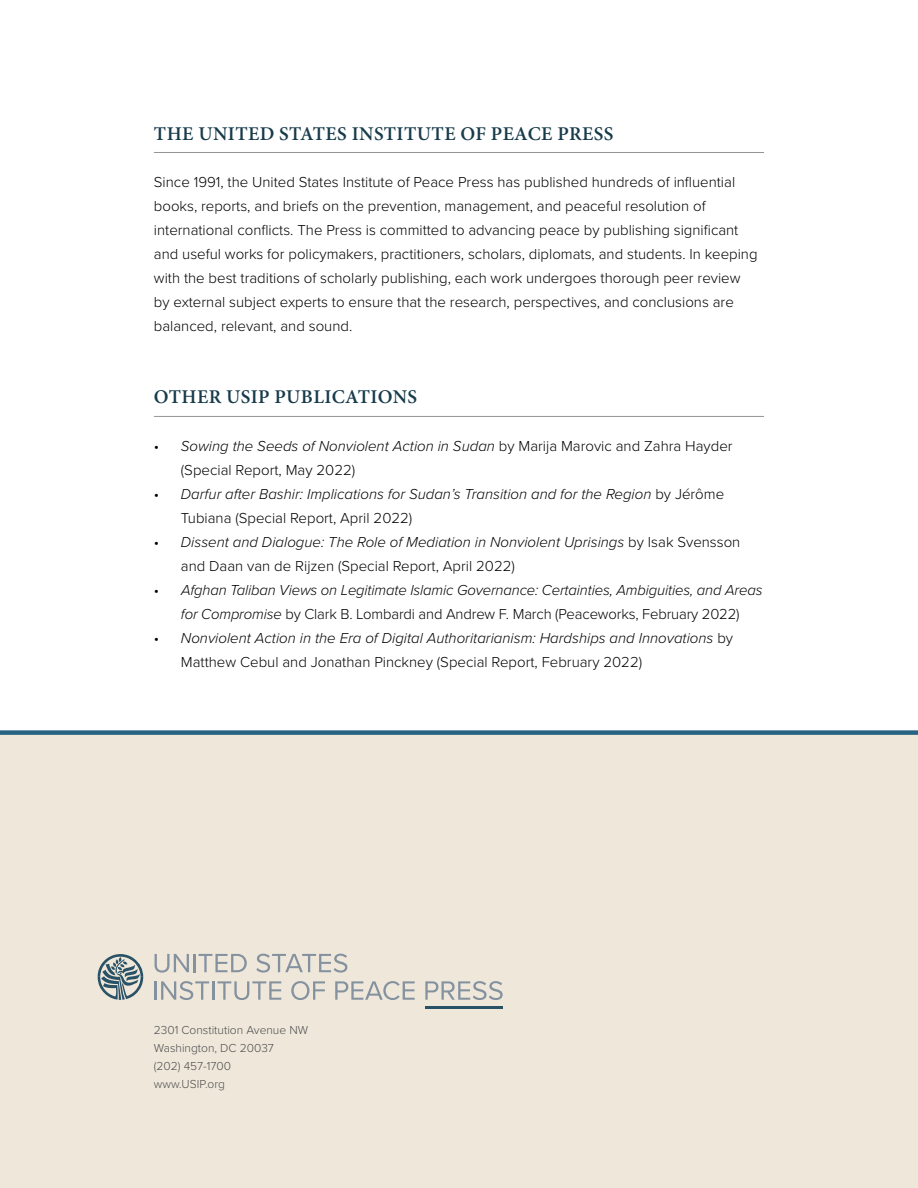
<style>
.page{position:relative;width:918px;height:1188px;background:#fff}
.page>*{position:absolute;margin:0;border:0;box-sizing:border-box;transform-origin:0 0}
.t1{font:600 19.5px "Minion Pro";letter-spacing:.02em;color:#183b4b}
.t2{font:300 15px/24px "Proxima Nova";color:#000}
.t3{font:italic 300 15px/24px "Proxima Nova";color:#000}
.t4{font:300 12px/18px "Proxima Nova";color:#4d4d4f}
.s1{font-style:italic}
.s2{font-style:normal}
</style>
<div class="page">
<div style="left:0;top:733px;width:918px;height:455px;background:#eee7da"></div>
<div style="left:0;top:730px;width:918px;height:5px;background:#276383"></div>
<hr style="left:154px;top:152px;width:610px;height:1px;background:#939598">
<hr style="left:154px;top:416px;width:610px;height:1px;background:#939598">
<svg style="left:98px;top:954px;width:45px;height:46px"></svg>
<hr style="left:425px;top:1006px;width:78px;height:3px;background:#2a5266">
<svg style="left:155px;top:954px;width:34px;height:19px"></svg>
<hr style="left:193px;top:954px;width:3px;height:18px;background:#84919f">
<svg style="left:199px;top:954px;width:48px;height:18px"></svg>
<svg style="left:256px;top:954px;width:91px;height:19px"></svg>
<svg style="left:155px;top:981px;width:126px;height:19px"></svg>
<svg style="left:291px;top:981px;width:34px;height:19px"></svg>
<svg style="left:335px;top:981px;width:80px;height:19px"></svg>
<svg style="left:425px;top:981px;width:78px;height:19px"></svg>
<h1 class="t1" style="left:154px;top:120px;width:461px">THE UNITED STATES INSTITUTE OF PEACE PRESS</h1>
<p class="t2" style="left:154px;top:169px;width:605px">Since 1991, the U nited States Institute of Peace Press has published hundreds of influential books, reports, and briefs on the prevention, management, and peaceful resolution of international conflicts. The Press is committed to advancing peace by publishing significant and useful works for policymakers, practitioners, scholars, diplomats, and students. In keeping with the best traditions of scholarly publishing, each work undergoes thorough peer review by external subject experts to ensure that the research, perspectives, and conclusions are balanced, relevant, and sound.</p>
<h1 class="t1" style="left:154px;top:383px;width:265px">OTHER USIP PUBLICATIONS</h1>
<p class="t2" style="left:181px;top:433px;width:553px;text-indent:-27px">• <span class="s1">Sowing the Seeds of Nonviolent Action in Sudan</span> by Marija Marovic and Zahra Hayder (Special Report, May 2022)</p>
<p class="t3" style="left:181px;top:481px;width:545px;text-indent:-27px"><span class="s2">•</span> Darfur after Bashir: Implications for Sudan’s Transition and for the Region <span class="s2">by Jérôme<br>Tubiana (Special Report, April 2022)</span></p>
<p class="t2" style="left:181px;top:529px;width:561px;text-indent:-27px">• <span class="s1">Dissent and Dialogue: The Role of Mediation in Nonviolent Uprisings</span> by Isak Svensson and Daan van de Rijzen (Special Report, April 2022)</p>
<p class="t3" style="left:154px;top:577px;width:610px;text-align:center"><span class="s2">•</span> Afghan Taliban Views on Legitimate Islamic Governance: Certainties, Ambiguities, and Areas for Compromise <span class="s2">by Clark B. Lombardi and Andrew F. March (Peaceworks, February 2022)</span></p>
<p class="t3" style="left:181px;top:625px;width:554px;text-indent:-27px"><span class="s2">•</span> Nonviolent Action in the Era of Digital Authoritarianism: Hardships and Innovations <span class="s2">by<br>Matthew Cebul and Jonathan Pinckney (Special Report, February 2022)</span></p>
<p class="t4" style="left:154px;top:1020px;width:156px">2301 Constitution Avenue NW<br>Washington, DC 20037<br>(202) 457-1700<br>www.USIP.org</p>
</div>
